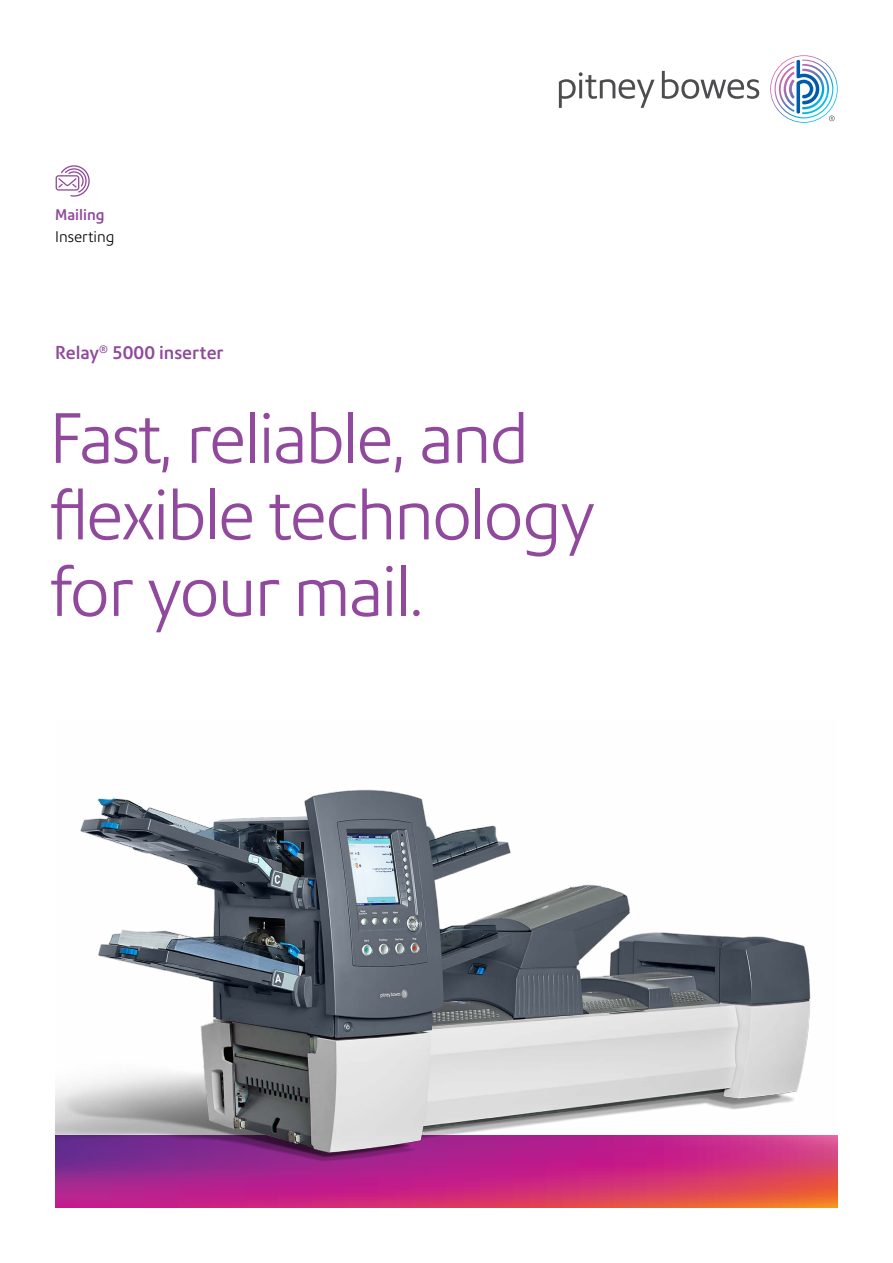
<style>
.page{position:relative;width:893px;height:1263px;background:#fff}
.page>*{position:absolute;margin:0;border:0;box-sizing:border-box;transform-origin:0 0}
.t1{font:300 69px/76.5px "Precision Sans";letter-spacing:-.03em;color:#90499c}
.t2{font:500 18px "Precision Sans";color:#90499c}
.t3{font:300 15px "Precision Sans";color:#000}
.t4{font:500 15px "Precision Sans";color:#90499c}
</style>
<div class="page">
<svg style="left:55px;top:1170px;width:783px;height:38px"></svg>
<div style="left:56px;top:175px;width:23px;height:16px;border:1px solid #90499c;border-radius:2px"></div>
<svg style="left:57px;top:165px;width:33px;height:32px"></svg>
<img style="left:55px;top:789px;width:783px;height:381px">
<svg style="left:559px;top:71px;width:200px;height:37px"></svg>
<svg style="left:770px;top:55px;width:68px;height:68px"></svg>
<p class="t4" style="left:55px;top:205px;width:51px">Mailing</p>
<p class="t3" style="left:55px;top:228px;width:61px">Inserting</p>
<p class="t2" style="left:55px;top:342px;width:170px">Relay<sup>®</sup> 5000 inserter</p>
<p class="t1" style="left:49px;top:400px;width:548px">Fast, reliable, and flexible technology for your mail.</p>
</div>
